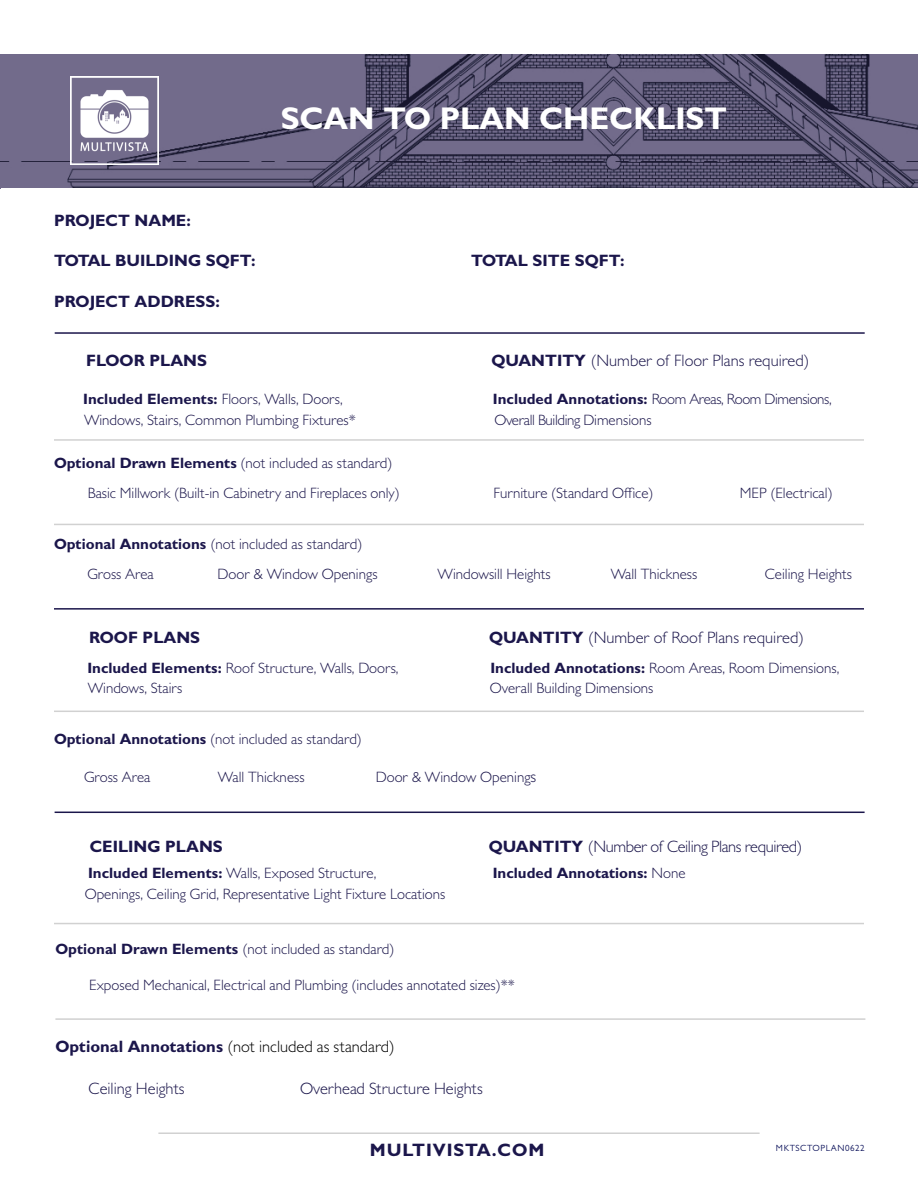
<style>
.page{position:relative;width:918px;height:1188px;background:#fff}
.page>*{position:absolute;margin:0;border:0;box-sizing:border-box;transform-origin:0 0}
.t1{font:700 31.5px "Gill Sans";color:#fff}
.t2{font:700 18px "Gill Sans";letter-spacing:.05em;color:#1b164b}
.t3{font:300 16.5px "Gill Sans";color:#1b164b}
.t4{font:700 16.5px "Gill Sans";color:#1b164b}
.t5{font:300 16.5px "Gill Sans";color:#000}
.t6{font:300 16.5px "Gill Sans";letter-spacing:-.025em;color:#1b164b}
.t7{font:300 15px/30.6px "Gill Sans";color:#1b164b}
.t8{font:300 15px "Gill Sans";letter-spacing:-.025em;color:#1b164b}
.t9{font:700 15px "Gill Sans";color:#1b164b}
.t10{font:9px "Gill Sans";letter-spacing:.065em;color:#11175e}
.s1{font-weight:700}
.s2{font-size:16.5px}
.s3{font-weight:300}
.s4{font-weight:700;color:#1b164b}
</style>
<div class="page">
<hr style="left:158px;top:1132px;width:602px;height:2px;background:#d1d1d1">
<hr style="left:0;top:54px;width:1px;height:135px;background:#736b8b">
<img style="left:0;top:54px;width:918px;height:133px">
<hr style="left:54px;top:608px;width:810px;height:2px;background:#1b164b">
<hr style="left:54px;top:524px;width:810px;height:1px;background:#d1d1d1">
<hr style="left:54px;top:711px;width:810px;height:1px;background:#d1d1d1">
<hr style="left:54px;top:439px;width:810px;height:2px;background:#d1d1d1">
<hr style="left:55px;top:332px;width:810px;height:2px;background:#1b164b">
<img style="left:71px;top:77px;width:87px;height:88px">
<hr style="left:55px;top:812px;width:810px;height:1px;background:#1b164b">
<hr style="left:54px;top:923px;width:810px;height:1px;background:#d1d1d1">
<hr style="left:55px;top:1018px;width:810px;height:2px;background:#d1d1d1">
<h1 class="t1" style="left:281px;top:99px;width:448px">SCAN TO PLAN CHECKLIST</h1>
<p class="t4" style="left:54px;top:211px;width:138px">PROJECT NAME:</p>
<p class="t4" style="left:54px;top:250px;width:203px">TOTAL BUILDING SQFT:</p>
<p class="t4" style="left:471px;top:250px;width:155px">TOTAL SITE SQFT:</p>
<p class="t4" style="left:54px;top:292px;width:167px">PROJECT ADDRESS:</p>
<p class="t4" style="left:86px;top:350px;width:122px">FLOOR PLANS</p>
<p class="t3" style="left:491px;top:350px;width:319px"><span class="s1">QUANTITY</span> (Number of Floor Plans required)</p>
<p class="t7" style="left:83px;top:383px;width:261px"><span class="s1">Included Elements:</span> Floors, Walls, Doors,</p>
<p class="t8" style="left:493px;top:390px;width:340px"><span class="s1">Included Annotations:</span> Room Areas, Room Dimensions,</p>
<p class="t7" style="left:84px;top:404px;width:273px">Windows, Stairs, Common Plumbing Fixtures*</p>
<p class="t8" style="left:495px;top:411px;width:159px">Overall Building Dimensions</p>
<p class="t7" style="left:88px;top:447px;width:314px;text-indent:-34px"><span class="s1">Optional Drawn Elements</span> (not included as standard)<br>Basic Millwork (Built-in Cabinetry and Fireplaces only)</p>
<p class="t7" style="left:494px;top:478px;width:162px">Furniture (Standard Office)</p>
<p class="t7" style="left:740px;top:478px;width:94px">MEP (Electrical)</p>
<p class="t7" style="left:87px;top:529px;width:277px;line-height:30px;text-indent:-33px"><span class="s1">Optional Annotations</span> (not included as standard)<br>Gross Area</p>
<p class="t7" style="left:218px;top:559px;width:162px">Door &amp; Window Openings</p>
<p class="t7" style="left:438px;top:559px;width:115px">Windowsill Heights</p>
<p class="t7" style="left:611px;top:559px;width:88px">Wall Thickness</p>
<p class="t7" style="left:765px;top:559px;width:89px">Ceiling Heights</p>
<p class="t4" style="left:89px;top:628px;width:113px">ROOF PLANS</p>
<p class="t3" style="left:489px;top:628px;width:316px"><span class="s1">QUANTITY</span> (Number of Roof Plans required)</p>
<p class="t7" style="left:87px;top:653px;width:313px"><span class="s1">Included Elements:</span> Roof Structure, Walls, Doors,</p>
<p class="t7" style="left:490px;top:653px;width:351px"><span class="s1">Included Annotations:</span> Room Areas, Room Dimensions,</p>
<p class="t7" style="left:88px;top:673px;width:96px">Windows, Stairs</p>
<p class="t7" style="left:490px;top:673px;width:165px">Overall Building Dimensions</p>
<p class="t7" style="left:54px;top:724px;width:309px"><span class="s1">Optional Annotations</span> (not included as standard)</p>
<p class="t7" style="left:84px;top:761px;width:68px">Gross Area</p>
<p class="t7" style="left:218px;top:761px;width:88px">Wall Thickness</p>
<p class="t7" style="left:376px;top:761px;width:162px">Door &amp; Window Opening<span class="s2">s</span></p>
<p class="t4" style="left:90px;top:836px;width:135px">CEILING PLANS</p>
<p class="t6" style="left:489px;top:837px;width:315px"><span class="s1">QUANTITY</span> (Number of Ceiling Plans required)</p>
<p class="t7" style="left:88px;top:857px;width:290px"><span class="s1">Included Elements:</span> Walls, Exposed Structure,</p>
<p class="t9" style="left:493px;top:863px;width:194px">Included Annotations: <span class="s3">None</span></p>
<p class="t7" style="left:85px;top:878px;width:362px">Openings, Ceiling Grid, Representative Light Fixture Locations</p>
<p class="t7" style="left:56px;top:933px;width:340px"><span class="s1">Optional Drawn Elements</span> (not included as standard)</p>
<p class="t7" style="left:89px;top:969px;width:427px">Exposed Mechanical, Electrical and Plumbing (includes annotated sizes)**</p>
<p class="t5" style="left:56px;top:1037px;width:341px"><span class="s4">Optional Annotations</span> (not included as standard)</p>
<p class="t3" style="left:88px;top:1078px;width:98px">Ceiling Heights</p>
<p class="t3" style="left:300px;top:1078px;width:184px">Overhead Structure Heights</p>
<p class="t2" style="left:370px;top:1139px;width:176px">MULTIVISTA.COM</p>
<p class="t10" style="left:776px;top:1142px;width:90px">MKTSCTOPLAN0622</p>
</div>
